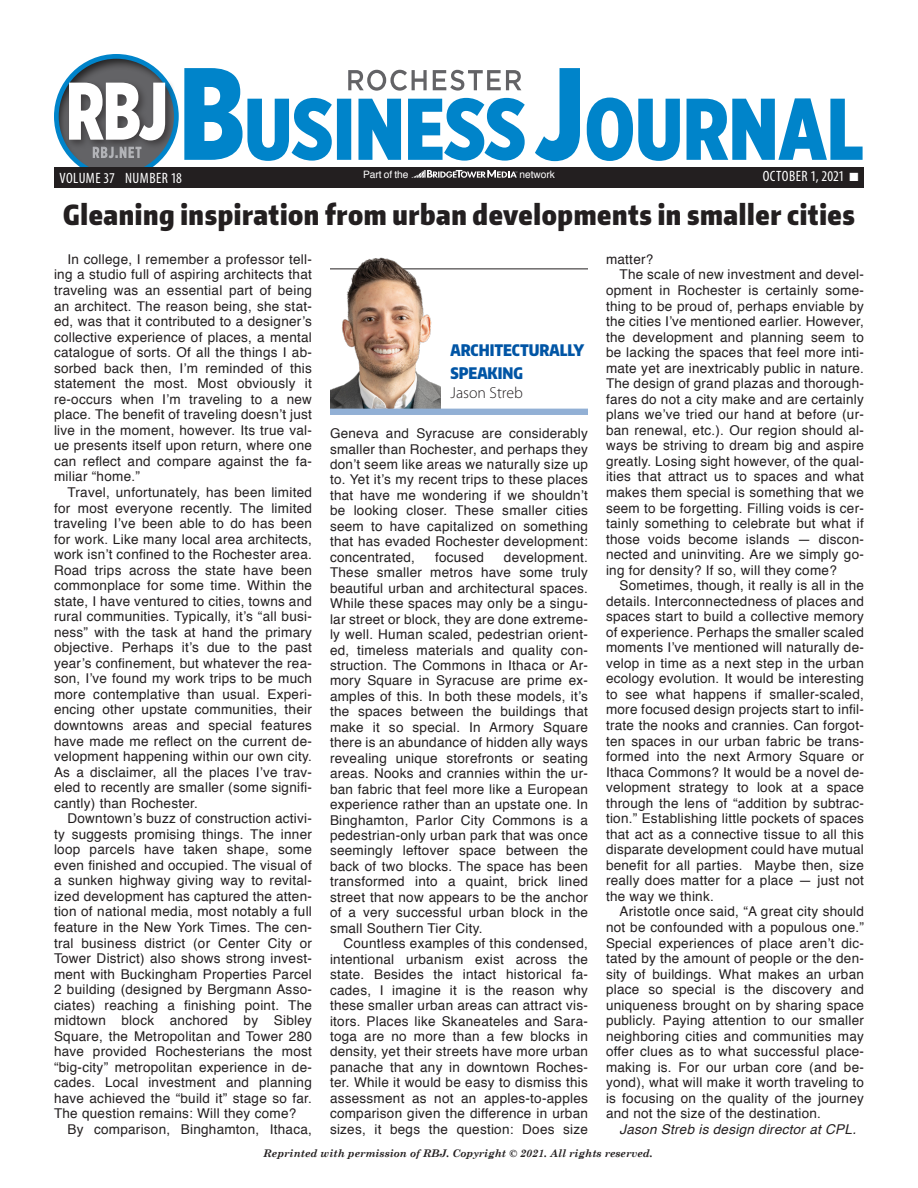
<style>
.page{position:relative;width:918px;height:1188px;background:#fff}
.page>*{position:absolute;margin:0;border:0;box-sizing:border-box;transform-origin:0 0}
.Headline_22pt{font:900 27.75px "Encode Sans Compressed";letter-spacing:.025em;color:#231f20}
.t1{font:900 15.9px/22.2px "Encode Sans Compressed";color:#0155a5}
.t2{font:300 15.9px "Myriad Pro";color:#231f20}
.t3{font:condensed 15px "Myriad Pro";letter-spacing:.025em;color:#fff}
.Column_Text{font:13.5px/15.6px "Helvetica";letter-spacing:.02em;color:#231f20;text-align:justify}
.Column_Text-2{font:italic 13.5px "Helvetica";letter-spacing:.02em;color:#231f20}
.t4{font:italic 700 10.5px "Century Schoolbook";color:#231f20}
.t5{font:10.2px "Helvetica";letter-spacing:-.005em;color:#fff}
</style>
<div class="page">
<div style="left:53px;top:52px;width:127px;height:127px;background:#231f20;opacity:.75"></div>
<div style="left:54px;top:54px;width:125px;height:125px;border:5px solid #0084ca;border-radius:50%"></div>
<svg style="left:93px;top:150px;width:48px;height:8px"></svg>
<div style="left:65px;top:79px;width:110px;height:71px;background:#231f20;opacity:.55"></div>
<svg style="left:69px;top:83px;width:96px;height:57px"></svg>
<div style="left:54px;top:167px;width:810px;height:21px;background:#231f20"></div>
<svg style="left:411px;top:170px;width:106px;height:8px"></svg>
<svg style="left:535px;top:68px;width:328px;height:93px"></svg>
<svg style="left:184px;top:68px;width:341px;height:93px"></svg>
<hr style="left:330px;top:268px;width:258px;height:1px;background:#231f20">
<img style="left:330px;top:257px;width:110px;height:152px">
<div style="left:330px;top:409px;width:258px;height:6px;background:#92b0d5"></div>
<p class="t3" style="left:59px;top:169px;width:124px">VOLUME 37 NUMBER 18</p>
<p class="t5" style="left:363px;top:166px;width:47px">Part of the</p>
<p class="t3" style="left:763px;top:167px;width:97px">OCTOBER 1, 2021 ■</p>
<p class="t5" style="left:520px;top:166px;width:37px">network</p>
<p class="Headline_22pt" style="left:63px;top:197px;width:793px">Gleaning inspiration from urban developments in smaller cities</p>
<p class="Column_Text" style="left:54px;top:252px;width:259px;text-indent:14px">In college, I remember a professor tell&shy;ing a studio full of aspiring architects that traveling was an essential part of being an architect. The reason being, she stat&shy;ed, was that it contributed to a designer’s collective experience of places, a mental catalogue of sorts. Of all the things I ab&shy;sorbed back then, I’m reminded of this statement the most. Most obviously it re-occurs when I’m traveling to a new place. The benefit of traveling doesn’t just live in the moment, however. Its true val&shy;ue presents itself upon return, where one can reflect and compare against the fa&shy;miliar “home.”</p>
<p class="Column_Text" style="left:54px;top:485px;width:259px;text-indent:14px">Travel, unfortunately, has been limited for most everyone recently. The limited traveling I’ve been able to do has been for work. Like many local area architects, work isn’t confined to the Rochester area.<br>Road trips across the state have been commonplace for some time. Within the state, I have ventured to cities, towns and rural communities. Typically, it’s “all busi&shy;ness” with the task at hand the primary objective. Perhaps it’s due to the past year’s confinement, but whatever the rea&shy;son, I’ve found my work trips to be much more contemplative than usual. Experi&shy;encing other upstate communities, their downtowns areas and special features have made me reflect on the current de&shy;velopment happening within our own city.<br>As a disclaimer, all the places I’ve trav&shy;eled to recently are smaller (some signifi&shy;cantly) than Rochester.</p>
<p class="Column_Text" style="left:54px;top:811px;width:259px;text-indent:14px">Downtown’s buzz of construction activi&shy;ty suggests promising things. The inner loop parcels have taken shape, some even finished and occupied. The visual of a sunken highway giving way to revital&shy;ized development has captured the atten&shy;tion of national media, most notably a full feature in the New York Times. The cen&shy;tral business district (or Center City or Tower District) also shows strong invest&shy;ment with Buckingham Properties Parcel 2 building (designed by Bergmann Asso&shy;ciates) reaching a finishing point. The midtown block anchored by Sibley Square, the Metropolitan and Tower 280 have provided Rochesterians the most “big-city” metropolitan experience in de&shy;cades. Local investment and planning have achieved the “build it” stage so far.<br>The question remains: Will they come?</p>
<p class="Column_Text" style="left:68px;top:1122px;width:246px">By comparison, Binghamton, Ithaca,</p>
<p class="t1" style="left:450px;top:339px;width:135px">ARCHITECTURALLY<br>SPEAKING</p>
<p class="t2" style="left:450px;top:383px;width:74px">Jason Streb</p>
<p class="Column_Text" style="left:330px;top:426px;width:259px">Geneva and Syracuse are considerably smaller than Rochester, and perhaps they don’t seem like areas we naturally size up to. Yet it’s my recent trips to these places that have me wondering if we shouldn’t be looking closer. These smaller cities seem to have capitalized on something that has evaded Rochester development: concentrated,</p>
<p class="Column_Text" style="left:435px;top:550px;width:50px">focused</p>
<p class="Column_Text" style="left:330px;top:550px;width:259px;text-indent:174px">development.<br>These smaller metros have some truly beautiful urban and architectural spaces.<br>While these spaces may only be a singu&shy;lar street or block, they are done extreme&shy;ly well. Human scaled, pedestrian orient&shy;ed, timeless materials and quality con&shy;struction. The Commons in Ithaca or Ar&shy;mory Square in Syracuse are prime ex&shy;amples of this. In both these models, it’s the spaces between the buildings that make it so special. In Armory Square there is an abundance of hidden ally ways revealing unique storefronts or seating areas. Nooks and crannies within the ur&shy;ban fabric that feel more like a European experience rather than an upstate one. In Binghamton, Parlor City Commons is a pedestrian-only urban park that was once seemingly leftover space between the back of two blocks. The space has been transformed into a quaint, brick lined street that now appears to be the anchor of a very successful urban block in the small Southern Tier City.</p>
<p class="Column_Text" style="left:330px;top:936px;width:259px;text-indent:14px">Countless examples of this condensed, intentional urbanism exist across the state. Besides the intact historical fa&shy;cades, I imagine it is the reason why these smaller urban areas can attract vis&shy;itors. Places like Skaneateles and Sara&shy;toga are no more than a few blocks in density, yet their streets have more urban panache that any in downtown Roches&shy;ter. While it would be easy to dismiss this assessment as not an apples-to-apples comparison given the difference in urban sizes, it begs the question: Does size</p>
<p class="Column_Text" style="left:606px;top:252px;width:49px">matter?</p>
<p class="Column_Text" style="left:606px;top:267px;width:260px;text-indent:14px">The scale of new investment and devel&shy;opment in Rochester is certainly some&shy;thing to be proud of, perhaps enviable by the cities I’ve mentioned earlier. However, the development and planning seem to be lacking the spaces that feel more inti&shy;mate yet are inextricably public in nature.<br>The design of grand plazas and thorough&shy;fares do not a city make and are certainly plans we’ve tried our hand at before (ur&shy;ban renewal, etc.). Our region should al&shy;ways be striving to dream big and aspire greatly. Losing sight however, of the qual&shy;ities that attract us to spaces and what makes them special is something that we seem to be forgetting. Filling voids is cer&shy;tainly something to celebrate but what if those voids become islands — discon&shy;nected and uninviting. Are we simply go&shy;ing for density? If so, will they come?</p>
<p class="Column_Text" style="left:606px;top:578px;width:259px;text-indent:14px">Sometimes, though, it really is all in the details. Interconnectedness of places and spaces start to build a collective memory of experience. Perhaps the smaller scaled moments I’ve mentioned will naturally de&shy;velop in time as a next step in the urban ecology evolution. It would be interesting to see what happens if smaller-scaled, more focused design projects start to infil&shy;trate the nooks and crannies. Can forgot&shy;ten spaces in our urban fabric be trans&shy;formed into the next Armory Square or Ithaca Commons? It would be a novel de&shy;velopment strategy to look at a space through the lens of “addition by subtrac&shy;tion.” Establishing little pockets of spaces that act as a connective tissue to all this disparate development could have mutual benefit for all parties. Maybe then, size really does matter for a place — just not the way we think.</p>
<p class="Column_Text" style="left:606px;top:904px;width:259px;text-indent:14px">Aristotle once said, “A great city should not be confounded with a populous one.” Special experiences of place aren’t dic&shy;tated by the amount of people or the den&shy;sity of buildings. What makes an urban place so special is the discovery and uniqueness brought on by sharing space publicly. Paying attention to our smaller neighboring cities and communities may offer clues as to what successful place&shy;making is. For our urban core (and be&shy;yond), what will make it worth traveling to is focusing on the quality of the journey and not the size of the destination.</p>
<p class="Column_Text-2" style="left:620px;top:1119px;width:238px">Jason Streb is design director at CPL.</p>
<p class="t4" style="left:264px;top:1146px;width:391px">Reprinted with permission of RBJ. Copyright © 2021. All rights reserved.</p>
</div>
